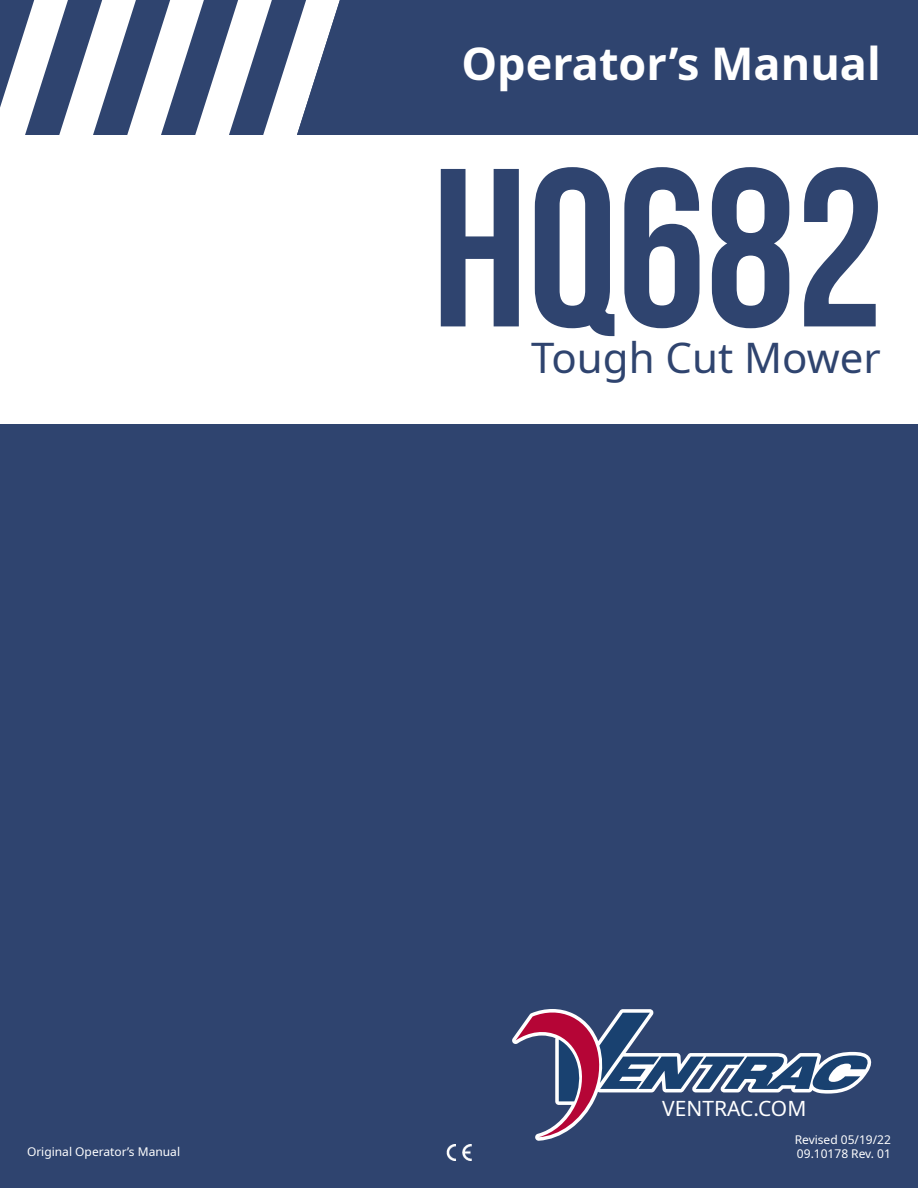
<style>
.page{position:relative;width:918px;height:1188px;background:#fff}
.page>*{position:absolute;margin:0;border:0;box-sizing:border-box;transform-origin:0 0}
.t1{font:700 225px "Bebas Neue";color:#2f446f}
.t2{font:700 45px "Noto Sans";color:#fff}
.t3{font:42px "Noto Sans";color:#2f446f}
.t4{font:21px "Noto Sans";color:#fff}
.t5{font:12px "Noto Sans";color:#fff}
</style>
<div class="page">
<div style="left:0;top:424px;width:918px;height:764px;background:#2f446f"></div>
<svg style="left:0;top:0;width:321px;height:135px"></svg>
<div style="left:321px;top:0;width:597px;height:135px;background:#2f446f"></div>
<svg style="left:512px;top:1009px;width:141px;height:132px"></svg>
<svg style="left:516px;top:1011px;width:356px;height:126px"></svg>
<img style="left:447px;top:1144px;width:24px;height:17px">
<h2 class="t2" style="left:461px;top:32px;width:421px">Operator’s Manual</h2>
<h1 class="t1" style="left:432px;top:125px;width:454px">HQ682</h1>
<h3 class="t3" style="left:531px;top:328px;width:351px">Tough Cut Mower</h3>
<h3 class="t4" style="left:662px;top:1093px;width:146px">VENTRAC.COM</h3>
<p class="t5" style="left:795px;top:1131px;width:98px">Revised 05/19/22</p>
<p class="t5" style="left:27px;top:1143px;width:155px">Original Operator’s Manual</p>
<p class="t5" style="left:797px;top:1146px;width:96px">09.10178 Rev. 01</p>
</div>
